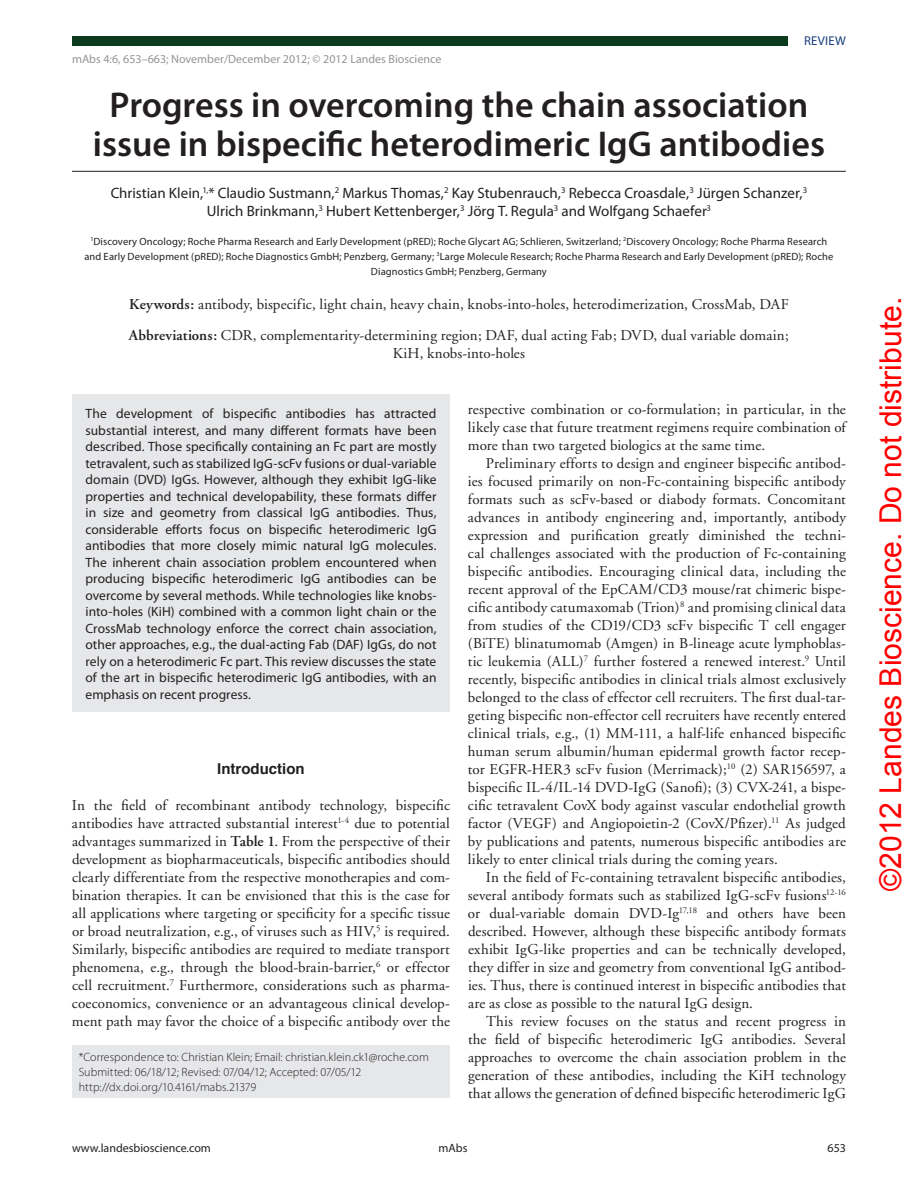
<style>
.page{position:relative;width:918px;height:1188px;background:#fff}
.page>*{position:absolute;margin:0;border:0;box-sizing:border-box;transform-origin:0 0}
.t1{font:600 36px/39px "Myriad Pro";color:#231f20;text-align:center}
.t2{font:30.15px "Arial";color:#f00}
.t3{font:15px/18px "Adobe Garamond";letter-spacing:.01em;color:#231f20;text-align:justify}
.t4{font:15px/18px "Myriad Pro";color:#231f20;text-align:center}
.t5{font:700 15px "Helvetica";color:#231f20}
.t6{font:13.5px/16.5px "Myriad Pro";letter-spacing:.005em;color:#231f20;text-align:justify}
.t7{font:12.75px "Myriad Pro";letter-spacing:.02em;color:#193f7c}
.t8{font:300 12px/15px "Myriad Pro";color:#231f20}
.t9{font:12px "Myriad Pro";color:#939598}
.t10{font:12px "Myriad Pro";color:#231f20}
.t11{font:10.5px/15px "Myriad Pro";letter-spacing:.015em;color:#231f20;text-align:center}
.s1{font-weight:600}
</style>
<div class="page">
<div style="left:72px;top:36px;width:715px;height:10px;background:#0b3b1c"></div>
<div style="left:72px;top:1046px;width:378px;height:52px;background:#e6e7e9"></div>
<div style="left:72px;top:394px;width:378px;height:318px;background:#e6e7e9"></div>
<hr style="left:72px;top:171px;width:774px;height:1px;background:#231f20">
<p class="t9" style="left:72px;top:52px;width:371px">mAbs 4:6, 653–663; November/December 2012; © 2012 Landes Bioscience</p>
<p class="t7" style="left:804px;top:32px;width:43px">REVIEW</p>
<h1 class="t1" style="left:93px;top:85px;width:734px">Progress in overcoming the chain association issue in bispecific heterodimeric IgG antibodies</h1>
<p class="t4" style="left:111px;top:184px;width:698px">Christian Klein,<sup>1,</sup>* Claudio Sustmann,<sup>2</sup> Markus Thomas,<sup>2</sup> Kay Stubenrauch,<sup>3</sup> Rebecca Croasdale,<sup>3</sup> Jürgen Schanzer,<sup>3<br></sup>Ulrich Brinkmann,<sup>3</sup> Hubert Kettenberger,<sup>3</sup> Jörg T. Regula<sup>3</sup> and Wolfgang Schaefer<sup>3</sup></p>
<p class="t11" style="left:84px;top:234px;width:751px"><sup>1</sup>Discovery Oncology; Roche Pharma Research and Early Development (pRED); Roche Glycart AG; Schlieren, Switzerland; <sup>2</sup>Discovery Oncology; Roche Pharma Research and Early Development (pRED); Roche Diagnostics GmbH; Penzberg, Germany; <sup>3</sup>Large Molecule Research; Roche Pharma Research and Early Development (pRED); Roche<br>Diagnostics GmbH; Penzberg, Germany</p>
<p class="t3" style="left:129px;top:289px;width:662px;line-height:31.5px"><span class="s1">Keywords:</span> antibody, bispecific, light chain, heavy chain, knobs-into-holes, heterodimerization, CrossMab, DAF<br><span class="s1">Abbreviations:</span> CDR, complementarity-determining region; DAF, dual acting Fab; DVD, dual variable domain;</p>
<p class="t3" style="left:393px;top:345px;width:134px">KiH, knobs-into-holes</p>
<p class="t6" style="left:86px;top:405px;width:353px">The development of bispecific antibodies has attracted substantial interest, and many different formats have been described. Those specifically containing an Fc part are mostly tetravalent, such as stabilized IgG-scFv fusions or dual-variable domain (DVD) IgGs. However, although they exhibit IgG-like properties and technical developability, these formats differ in size and geometry from classical IgG antibodies. Thus, considerable efforts focus on bispecific heterodimeric IgG antibodies that more closely mimic natural IgG molecules.<br>The inherent chain association problem encountered when producing bispecific heterodimeric IgG antibodies can be overcome by several methods. While technologies like knobs&shy;into-holes (KiH) combined with a common light chain or the CrossMab technology enforce the correct chain association, other approaches, e.g., the dual-acting Fab (DAF) IgGs, do not rely on a heterodimeric Fc part. This review discusses the state of the art in bispecific heterodimeric IgG antibodies, with an emphasis on recent progress.</p>
<p class="t5" style="left:217px;top:757px;width:89px">Introduction</p>
<p class="t3" style="left:72px;top:797px;width:380px">In the field of recombinant antibody technology, bispecific antibodies have attracted substantial interest<sup>1-4</sup> due to potential advantages summarized in <span class="s1">Table 1</span>. From the perspective of their development as biopharmaceuticals, bispecific antibodies should clearly differentiate from the respective monotherapies and com&shy;bination therapies. It can be envisioned that this is the case for all applications where targeting or specificity for a specific tissue or broad neutralization, e.g., of viruses such as HIV,<sup>5</sup> is required.<br>Similarly, bispecific antibodies are required to mediate transport phenomena, e.g., through the blood-brain-barrier,<sup>6</sup> or effector cell recruitment.<sup>7</sup> Furthermore, considerations such as pharma&shy;coeconomics, convenience or an advantageous clinical develop&shy;ment path may favor the choice of a bispecific antibody over the</p>
<p class="t8" style="left:79px;top:1050px;width:352px">*Correspondence to: Christian Klein; Email: christian.klein.ck1@roche.com<br>Submitted: 06/18/12; Revised: 07/04/12; Accepted: 07/05/12 http://dx.doi.org/10.4161/mabs.21379</p>
<p class="t3" style="left:468px;top:401px;width:379px">respective combination or co-formulation; in particular, in the likely case that future treatment regimens require combination of more than two targeted biologics at the same time.</p>
<p class="t3" style="left:468px;top:455px;width:379px;text-indent:18px">Preliminary efforts to design and engineer bispecific antibod&shy;ies focused primarily on non-Fc-containing bispecific antibody formats such as scFv-based or diabody formats. Concomitant advances in antibody engineering and, importantly, antibody expression and purification greatly diminished the techni&shy;cal challenges associated with the production of Fc-containing bispecific antibodies. Encouraging clinical data, including the recent approval of the EpCAM/CD3 mouse/rat chimeric bispe&shy;cific antibody catumaxomab (Trion)<sup>8</sup> and promising clinical data from studies of the CD19/CD3 scFv bispecific T cell engager (BiTE) blinatumomab (Amgen) in B-lineage acute lymphoblas&shy;tic leukemia (ALL)<sup>7</sup> further fostered a renewed interest.<sup>9</sup> Until recently, bispecific antibodies in clinical trials almost exclusively belonged to the class of effector cell recruiters. The first dual-tar&shy;geting bispecific non-effector cell recruiters have recently entered clinical trials, e.g., (1) MM-111, a half-life enhanced bispecific human serum albumin/human epidermal growth factor recep&shy;tor EGFR-HER3 scFv fusion (Merrimack);<sup>10</sup> (2) SAR156597, a bispecific IL-4/IL-14 DVD-IgG (Sanofi); (3) CVX-241, a bispe&shy;cific tetravalent CovX body against vascular endothelial growth factor (VEGF) and Angiopoietin-2 (CovX/Pfizer).<sup>11</sup> As judged by publications and patents, numerous bispecific antibodies are likely to enter clinical trials during the coming years.</p>
<p class="t3" style="left:468px;top:869px;width:379px;text-indent:18px">In the field of Fc-containing tetravalent bispecific antibodies, several antibody formats such as stabilized IgG-scFv fusions<sup>12-16 </sup>or dual-variable domain DVD-Ig<sup>17,18</sup> and others have been described. However, although these bispecific antibody formats exhibit IgG-like properties and can be technically developed, they differ in size and geometry from conventional IgG antibod&shy;ies. Thus, there is continued interest in bispecific antibodies that are as close as possible to the natural IgG design.</p>
<p class="t3" style="left:468px;top:1013px;width:380px;text-indent:18px">This review focuses on the status and recent progress in the field of bispecific heterodimeric IgG antibodies. Several approaches to overcome the chain association problem in the generation of these antibodies, including the KiH technology that allows the generation of defined bispecific heterodimeric IgG</p>
<p class="t10" style="left:72px;top:1141px;width:140px">www.landesbioscience.com</p>
<p class="t10" style="left:439px;top:1141px;width:30px">mAbs</p>
<p class="t10" style="left:828px;top:1141px;width:20px">653</p>
<h2 class="t2" style="left:871px;top:891px;width:595px;rotate:-90deg">©2012 Landes Bioscience. Do not distribute.</h2>
</div>
